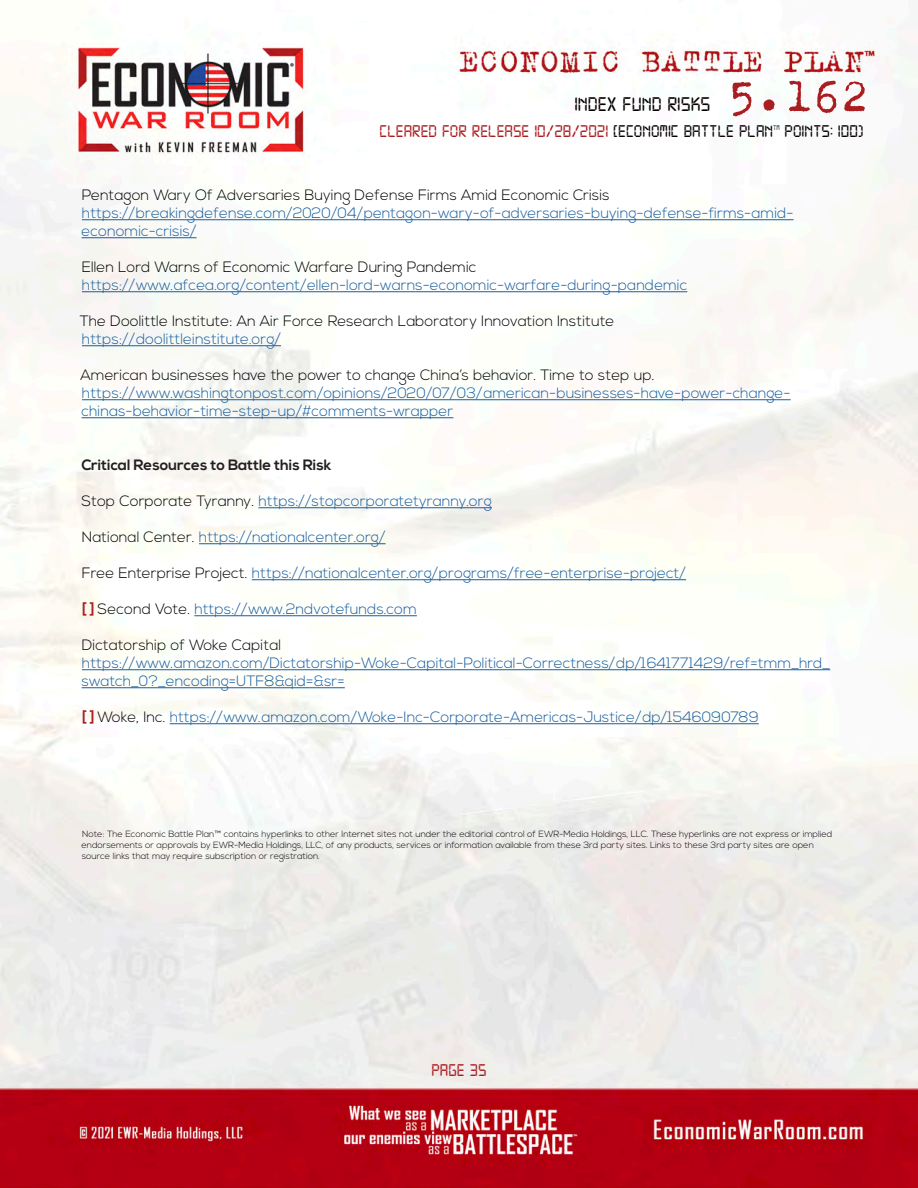
<style>
.page{position:relative;width:918px;height:1188px;background:#fff}
.page>*{position:absolute;margin:0;border:0;box-sizing:border-box;transform-origin:0 0}
.t1{font:51px "Trixie";color:#aa1e21}
.t2{font:21px "Digital 7";color:#080302}
.t3{font:18px "Digital 7";color:#aa1e21}
.t4{font:18px "Digital 7";color:#080302}
.t5{font:300 15px/18px "Nexa";color:#175d9e}
.t6{font:300 15px "Nexa";color:#000}
.t7{font:700 15px "Nexa";color:#231f20}
.t8{font:300 9px/10.8px "Nexa";color:#080302}
.t9{font:7.05px "Digital 7";color:#080302}
.s1{color:#080302}
.s2{color:#000}
.s3{font-weight:700;color:#aa1e21}
</style>
<div class="page">
<img style="left:0;top:5px;width:918px;height:1183px">
<hr style="left:82px;top:219px;width:712px;height:1px;background:#175d9e">
<hr style="left:82px;top:237px;width:115px;height:1px;background:#175d9e">
<hr style="left:82px;top:291px;width:605px;height:1px;background:#175d9e">
<hr style="left:82px;top:345px;width:199px;height:1px;background:#175d9e">
<hr style="left:82px;top:399px;width:709px;height:1px;background:#175d9e">
<hr style="left:82px;top:417px;width:371px;height:1px;background:#175d9e">
<hr style="left:258px;top:507px;width:234px;height:1px;background:#175d9e">
<hr style="left:199px;top:543px;width:187px;height:1px;background:#175d9e">
<hr style="left:252px;top:579px;width:434px;height:1px;background:#175d9e">
<hr style="left:194px;top:615px;width:223px;height:1px;background:#175d9e">
<hr style="left:82px;top:669px;width:748px;height:1px;background:#175d9e">
<hr style="left:82px;top:687px;width:263px;height:1px;background:#175d9e">
<hr style="left:170px;top:723px;width:589px;height:1px;background:#175d9e">
<h1 class="t1" style="left:728px;top:62px;width:142px">5.162</h1>
<p class="t3" style="left:380px;top:123px;width:395px">CLEARED FOR RELEASE 10/28/2021 <span class="s1">[ECONOMIC BATTLE PLAN</span></p>
<p class="t9" style="left:773px;top:124px;width:8px">TM</p>
<p class="t4" style="left:785px;top:123px;width:81px">POINTS: 100)</p>
<h2 class="t2" style="left:574px;top:95px;width:138px">INDEX FUND RISKS</h2>
<p class="t6" style="left:82px;top:186px;width:529px">Pentagon Wary Of Adversaries Buying Defense Firms Amid Economic Crisis</p>
<p class="t5" style="left:82px;top:205px;width:714px">https://breakingdefense.com/2020/04/pentagon-wary-of-adversaries-buying-defense-firms-amid&shy;economic-crisis/</p>
<p class="t6" style="left:82px;top:258px;width:396px">Ellen Lord Warns of Economic Warfare During Pandemic</p>
<p class="t5" style="left:82px;top:277px;width:607px">https://www.afcea.org/content/ellen-lord-warns-economic-warfare-during-pandemic</p>
<p class="t6" style="left:80px;top:312px;width:536px">The Doolittle Institute: An Air Force Research Laboratory Innovation Institute</p>
<p class="t5" style="left:82px;top:331px;width:201px">https://doolittleinstitute.org/</p>
<p class="t6" style="left:81px;top:366px;width:576px">American businesses have the power to change China’s behavior. Time to step up.</p>
<p class="t5" style="left:82px;top:385px;width:711px">https://www.washingtonpost.com/opinions/2020/07/03/american-businesses-have-power-change&shy;chinas-behavior-time-step-up/#comments-wrapper</p>
<p class="t7" style="left:81px;top:456px;width:252px">Critical Resources to Battle this Risk</p>
<p class="t5" style="left:81px;top:493px;width:412px"><span class="s2">Stop Corporate Tyranny.</span> https://stopcorporatetyranny.org</p>
<p class="t5" style="left:82px;top:529px;width:305px"><span class="s2">National Center.</span> https://nationalcenter.org/</p>
<p class="t5" style="left:82px;top:565px;width:606px"><span class="s2">Free Enterprise Project.</span> https://nationalcenter.org/programs/free-enterprise-project/</p>
<p class="t5" style="left:82px;top:601px;width:336px"><span class="s3">[ ]</span> <span class="s2">Second Vote.</span> https://www.2ndvotefunds.com</p>
<p class="t6" style="left:82px;top:636px;width:201px">Dictatorship of Woke Capital</p>
<p class="t5" style="left:82px;top:655px;width:750px">https://www.amazon.com/Dictatorship-Woke-Capital-Political-Correctness/dp/1641771429/ref=tmm_hrd_ swatch_0?_encoding=UTF8&amp;qid=&amp;sr=</p>
<p class="t5" style="left:82px;top:709px;width:678px"><span class="s3">[ ]</span> <span class="s2">Woke, Inc.</span> https://www.amazon.com/Woke-Inc-Corporate-Americas-Justice/dp/1546090789</p>
<p class="t8" style="left:82px;top:829px;width:752px">Note: The Economic Battle Plan™ contains hyperlinks to other Internet sites not under the editorial control of EWR-Media Holdings, LLC. These hyperlinks are not express or implied endorsements or approvals by EWR-Media Holdings, LLC, of any products, services or information available from these 3rd party sites. Links to these 3rd party sites are open source links that may require subscription or registration.</p>
<p class="t3" style="left:431px;top:1062px;width:57px">PAGE 35</p>
</div>
